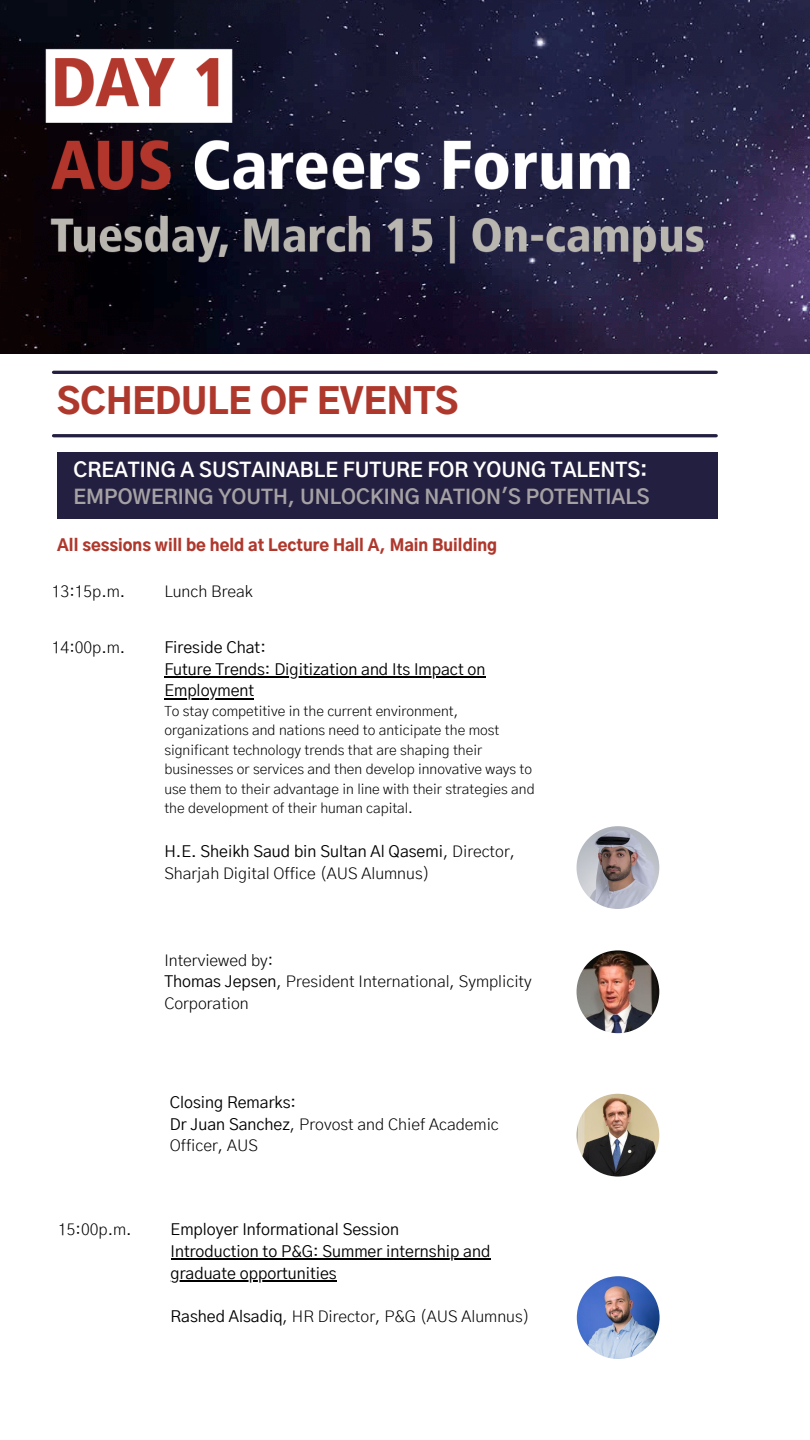
<style>
.page{position:relative;width:810px;height:1440px;background:#fff}
.page>*{position:absolute;margin:0;border:0;box-sizing:border-box;transform-origin:0 0}
.t1{font:900 35px "Gothic A1";color:#af382d}
.t2{font:700 20px/27.8px "Gothic A1";color:#a5a1a4}
.t3{font:300 16px/21.8px "Gothic A1";color:#000}
.t4{font:16px/21.8px "Gothic A1";color:#000}
.t5{font:900 16px "Gothic A1";color:#af382d}
.t6{font:300 14px/19.5px "Gothic A1";color:#000}
.s1{color:#fff}
.s2{font-weight:400}
</style>
<div class="page">
<img style="left:0;top:0;width:810px;height:354px">
<img style="left:577px;top:826px;width:82px;height:83px;border-radius:50%">
<div style="left:57px;top:452px;width:661px;height:66px;background:#231f40"></div>
<img style="left:577px;top:950px;width:82px;height:83px;border-radius:50%">
<img style="left:577px;top:1094px;width:82px;height:83px;border-radius:50%">
<img style="left:577px;top:1276px;width:83px;height:83px;border-radius:50%">
<hr style="left:164px;top:676px;width:322px;height:2px;background:#000">
<hr style="left:164px;top:698px;width:90px;height:1px;background:#000">
<hr style="left:171px;top:1259px;width:319px;height:1px;background:#000">
<hr style="left:171px;top:1280px;width:166px;height:2px;background:#000">
<hr style="left:54px;top:371px;width:662px;height:3px;background:#231f40">
<hr style="left:54px;top:434px;width:662px;height:3px;background:#231f40">
<p class="t1" style="left:57px;top:386px;width:403px">SCHEDULE OF EVENTS</p>
<p class="t2" style="left:74px;top:457px;width:578px"><span class="s1">CREATING A SUSTAINABLE FUTURE FOR YOUNG TALENTS:<br></span>EMPOWERING YOUTH, UNLOCKING NATION'S POTENTIALS</p>
<p class="t5" style="left:57px;top:538px;width:441px">All sessions will be held at Lecture Hall A, Main Building</p>
<p class="t3" style="left:52px;top:581px;width:75px">13:15p.m.</p>
<p class="t3" style="left:164px;top:581px;width:90px">Lunch Break</p>
<p class="t3" style="left:52px;top:637px;width:75px">14:00p.m.</p>
<p class="t4" style="left:164px;top:637px;width:103px">Fireside Chat:</p>
<p class="t4" style="left:164px;top:659px;width:323px">Future Trends: Digitization and Its Impact on<br>Employment</p>
<p class="t6" style="left:164px;top:702px;width:372px">To stay competitive in the current environment, organizations and nations need to anticipate the most significant technology trends that are shaping their businesses or services and then develop innovative ways to use them to their advantage in line with their strategies and the development of their human capital.</p>
<p class="t3" style="left:164px;top:841px;width:352px"><span class="s2">H.E. Sheikh Saud bin Sultan Al Qasemi</span>, Director,<br>Sharjah Digital Office (AUS Alumnus)</p>
<p class="t3" style="left:164px;top:950px;width:110px">Interviewed by:</p>
<p class="t3" style="left:164px;top:972px;width:369px"><span class="s2">Thomas Jepsen</span>, President International, Symplicity<br>Corporation</p>
<p class="t4" style="left:170px;top:1092px;width:128px">Closing Remarks:</p>
<p class="t3" style="left:170px;top:1114px;width:330px"><span class="s2">Dr Juan Sanchez</span>, Provost and Chief Academic<br>Officer, AUS</p>
<p class="t3" style="left:58px;top:1220px;width:75px">15:00p.m.</p>
<p class="t4" style="left:171px;top:1220px;width:230px">Employer Informational Session</p>
<p class="t4" style="left:171px;top:1241px;width:321px">Introduction to P&amp;G: Summer internship and graduate opportunities</p>
<p class="t3" style="left:171px;top:1307px;width:361px"><span class="s2">Rashed Alsadiq</span>, HR Director, P&amp;G (AUS Alumnus)</p>
</div>
